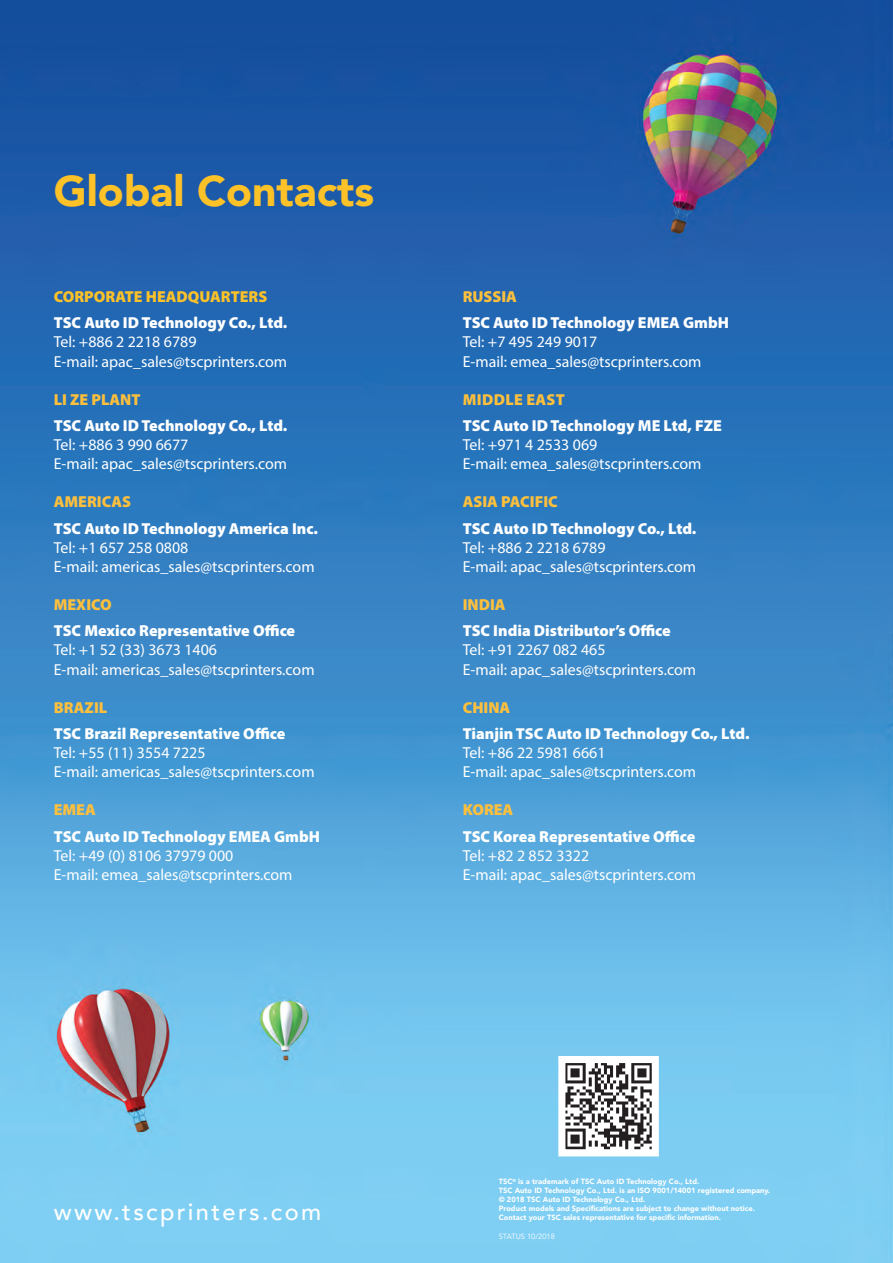
<style>
.page{position:relative;width:893px;height:1263px;background:#fff}
.page>*{position:absolute;margin:0;border:0;box-sizing:border-box;transform-origin:0 0}
.t1{font:900 42.6px "Avenir LT Std";color:#fdc228}
.t2{font:500 23.7px "Avenir LT";letter-spacing:.1em;color:#fff}
.t3{font:15.9px/19px "Myriad Pro";color:#fff}
.t4{font:900 15.9px "Myriad Pro";color:#fff}
.t5{font:900 15.9px "Myriad Pro";color:#fec03c}
.t6{font:900 15.9px "Myriad Pro";color:#fdc228}
.t7{font:900 15.9px "Myriad Pro";letter-spacing:.02em;color:#fec03c}
.t8{font:900 7.5px/9px "Avenir LT Std";color:#fff}
.t9{font:7.5px "Avenir LT Std";color:#fff}
</style>
<div class="page">
<img style="left:0;top:0;width:893px;height:1263px">
<hr style="left:892px;top:699px;width:1px;height:39px;background:#c3253a">
<img style="left:566px;top:1064px;width:85px;height:84px">
<div style="left:558px;top:1056px;width:101px;height:100px;border:7px solid #fff"></div>
<h1 class="t1" style="left:54px;top:165px;width:322px">Global Contacts</h1>
<p class="t6" style="left:54px;top:288px;width:215px">CORPORATE HEADQUARTERS</p>
<p class="t4" style="left:54px;top:314px;width:235px">TSC Auto ID Technology Co., Ltd.</p>
<p class="t3" style="left:54px;top:332px;width:235px">Tel: +886 2 2218 6789<br>E-mail: apac_sales@tscprinters.com</p>
<p class="t5" style="left:54px;top:390px;width:88px">LI ZE PLANT</p>
<p class="t4" style="left:54px;top:417px;width:235px">TSC Auto ID Technology Co., Ltd.</p>
<p class="t3" style="left:54px;top:435px;width:235px">Tel: +886 3 990 6677<br>E-mail: apac_sales@tscprinters.com</p>
<p class="t5" style="left:54px;top:493px;width:79px">AMERICAS</p>
<p class="t4" style="left:54px;top:519px;width:266px">TSC Auto ID Technology America Inc.</p>
<p class="t3" style="left:54px;top:538px;width:262px">Tel: +1 657 258 0808<br>E-mail: americas_sales@tscprinters.com</p>
<p class="t5" style="left:54px;top:596px;width:60px">MEXICO</p>
<p class="t4" style="left:54px;top:622px;width:243px">TSC Mexico Representative Office</p>
<p class="t3" style="left:54px;top:640px;width:262px">Tel: +1 52 (33) 3673 1406<br>E-mail: americas_sales@tscprinters.com</p>
<p class="t5" style="left:54px;top:698px;width:55px">BRAZIL</p>
<p class="t4" style="left:54px;top:725px;width:233px">TSC Brazil Representative Office</p>
<p class="t3" style="left:54px;top:743px;width:262px">Tel: +55 (11) 3554 7225<br>E-mail: americas_sales@tscprinters.com</p>
<p class="t5" style="left:54px;top:801px;width:44px">EMEA</p>
<p class="t4" style="left:54px;top:827px;width:268px">TSC Auto ID Technology EMEA GmbH</p>
<p class="t3" style="left:54px;top:846px;width:240px">Tel: +49 (0) 8106 37979 000<br>E-mail: emea_sales@tscprinters.com</p>
<p class="t5" style="left:463px;top:288px;width:56px">RUSSIA</p>
<p class="t4" style="left:463px;top:314px;width:268px">TSC Auto ID Technology EMEA GmbH</p>
<p class="t3" style="left:463px;top:332px;width:240px">Tel: +7 495 249 9017<br>E-mail: emea_sales@tscprinters.com</p>
<p class="t7" style="left:463px;top:390px;width:103px">MIDDLE EAST</p>
<p class="t4" style="left:463px;top:417px;width:261px">TSC Auto ID Technology ME Ltd, FZE</p>
<p class="t3" style="left:463px;top:435px;width:240px">Tel: +971 4 2533 069<br>E-mail: emea_sales@tscprinters.com</p>
<p class="t5" style="left:463px;top:493px;width:97px">ASIA PACIFIC</p>
<p class="t4" style="left:463px;top:519px;width:235px">TSC Auto ID Technology Co., Ltd.</p>
<p class="t3" style="left:463px;top:538px;width:235px">Tel: +886 2 2218 6789<br>E-mail: apac_sales@tscprinters.com</p>
<p class="t5" style="left:463px;top:596px;width:44px">INDIA</p>
<p class="t4" style="left:463px;top:622px;width:210px">TSC India Distributor’s Office</p>
<p class="t3" style="left:463px;top:640px;width:235px">Tel: +91 2267 082 465<br>E-mail: apac_sales@tscprinters.com</p>
<p class="t5" style="left:463px;top:698px;width:49px">CHINA</p>
<p class="t4" style="left:463px;top:725px;width:288px">Tianjin TSC Auto ID Technology Co., Ltd.</p>
<p class="t3" style="left:463px;top:743px;width:235px">Tel: +86 22 5981 6661<br>E-mail: apac_sales@tscprinters.com</p>
<p class="t5" style="left:463px;top:801px;width:52px">KOREA</p>
<p class="t4" style="left:463px;top:827px;width:234px">TSC Korea Representative Office</p>
<p class="t3" style="left:463px;top:846px;width:235px">Tel: +82 2 852 3322<br>E-mail: apac_sales@tscprinters.com</p>
<h2 class="t2" style="left:54px;top:1198px;width:269px">www.tscprinters.com</h2>
<p class="t8" style="left:499px;top:1177px;width:273px">TSC<sup>®</sup> is a trademark of TSC Auto ID Technology Co., Ltd.<br>TSC Auto ID Technology Co., Ltd. is an ISO 9001/14001 registered company. © 2018 TSC Auto ID Technology Co., Ltd.<br>Product models and Specifications are subject to change without notice.<br>Contact your TSC sales representative for specific information.</p>
<p class="t9" style="left:499px;top:1232px;width:58px">STATUS 10/2018</p>
</div>
